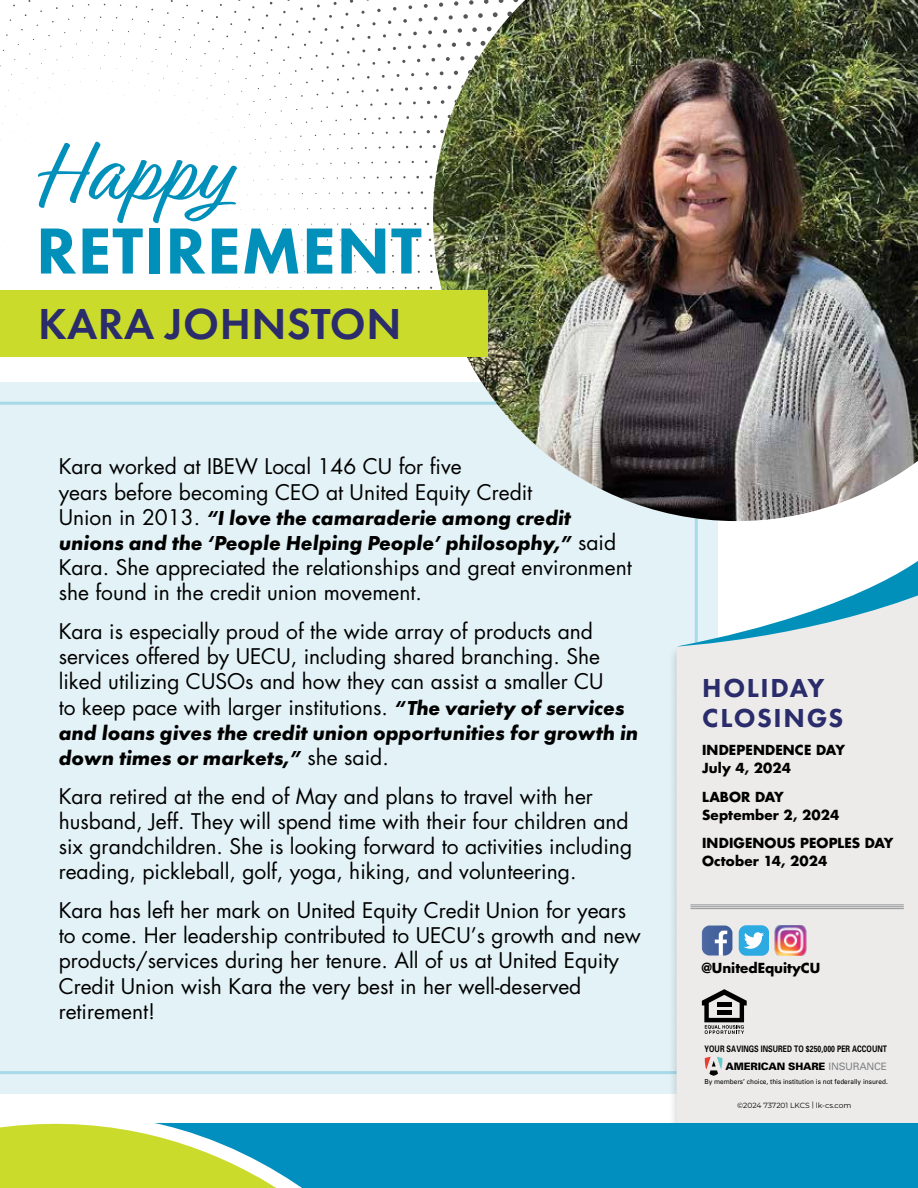
<style>
.page{position:relative;width:918px;height:1188px;background:#fff}
.page>*{position:absolute;margin:0;border:0;box-sizing:border-box;transform-origin:0 0}
.t1{font:90px "Relation";color:#0090ba}
.t2{font:800 67.5px "Futura PT";letter-spacing:.01em;color:#0090ba}
.t3{font:600 45px "Futura PT";letter-spacing:.01em;color:#2a2c6b}
.t4{font:800 27px/30px "Futura PT";letter-spacing:.06em;color:#2a2c6b}
.t5{font:21px/25.2px "Futura";color:#000}
.t6{font:italic 700 21px/25.2px "Futura PT";color:#000}
.t7{font:700 13.5px/18px "Futura";letter-spacing:.005em;color:#000}
.t8{font:900 10.2px "Univers";letter-spacing:-.02em;color:#000}
.t9{font:700 9px "Univers";letter-spacing:.01em;color:#000;scale:.77 1}
.t10{font:7.5px "Montserrat";letter-spacing:-.005em;color:#000}
.t11{font:6.9px "Univers";color:#000;scale:.94 1}
.s1{font-family:"Futura";font-weight:400;font-style:normal}
.s2{font-family:"Futura PT";font-weight:700;font-style:italic}
.s3{font-weight:400;color:#808285}
</style>
<div class="page">
<div style="left:0;top:382px;width:717px;height:712px;background:#e3f2f6"></div>
<svg style="left:0;top:402px;width:698px;height:672px"></svg>
<svg style="left:405px;top:87px;width:3px;height:4px"></svg>
<svg style="left:419px;top:87px;width:4px;height:3px"></svg>
<svg style="left:377px;top:9px;width:4px;height:3px"></svg>
<svg style="left:426px;top:72px;width:3px;height:4px"></svg>
<svg style="left:393px;top:7px;width:3px;height:4px"></svg>
<svg style="left:403px;top:19px;width:4px;height:4px"></svg>
<svg style="left:413px;top:32px;width:4px;height:3px"></svg>
<svg style="left:408px;top:5px;width:4px;height:4px"></svg>
<svg style="left:419px;top:18px;width:3px;height:4px"></svg>
<svg style="left:428px;top:30px;width:4px;height:4px"></svg>
<svg style="left:424px;top:4px;width:4px;height:4px"></svg>
<img style="left:433px;top:0;width:485px;height:521px">
<div style="left:0;top:290px;width:487px;height:66px;background:#cadb2b"></div>
<div style="left:668px;top:568px;width:250px;height:572px;background:#000;opacity:.2"></div>
<div style="left:677px;top:646px;width:241px;height:477px;background:#ecebea"></div>
<svg style="left:704px;top:1057px;width:19px;height:19px"></svg>
<hr style="left:691px;top:904px;width:213px;height:1px;background:#939598">
<hr style="left:691px;top:906px;width:213px;height:1px;background:#939598">
<hr style="left:691px;top:908px;width:213px;height:1px;background:#939598">
<svg style="left:702px;top:926px;width:30px;height:29px"></svg>
<img style="left:773px;top:925px;width:36px;height:31px">
<svg style="left:702px;top:989px;width:45px;height:45px"></svg>
<hr style="left:717px;top:1010px;width:14px;height:4px;background:#000">
<hr style="left:717px;top:1003px;width:15px;height:4px;background:#000">
<svg style="left:739px;top:925px;width:30px;height:31px"></svg>
<svg style="left:677px;top:550px;width:241px;height:96px"></svg>
<div style="left:345px;top:1123px;width:573px;height:65px;background:#008fbe"></div>
<svg style="left:0;top:1123px;width:345px;height:65px"></svg>
<h1 class="t1" style="left:40px;top:122px;width:190px">Happy</h1>
<h2 class="t2" style="left:36px;top:209px;width:387px">RETIREMENT</h2>
<h3 class="t3" style="left:38px;top:296px;width:365px">KARA JOHNSTON</h3>
<p class="t5" style="left:59px;top:454px;width:475px">Kara worked at IBEW Local 146 CU for five<br>years before becoming CEO at United Equity Credit</p>
<p class="t6" style="left:59px;top:505px;width:559px"><span class="s1">Union in 2013.</span> “I love the camaraderie among credit unions and the ‘People Helping People’ philosophy,” <span class="s1">said</span></p>
<p class="t5" style="left:59px;top:555px;width:575px">Kara. She appreciated the relationships and great environment she found in the credit union movement.</p>
<p class="t5" style="left:59px;top:618px;width:568px">Kara is especially proud of the wide array of products and services offered by UECU, including shared branching. She liked utilizing CUSOs and how they can assist a smaller CU to keep pace with larger institutions. <span class="s2">“The variety of services</span></p>
<p class="t6" style="left:59px;top:720px;width:581px">and loans gives the credit union opportunities for growth in down times or markets,” <span class="s1">she said.</span></p>
<p class="t5" style="left:59px;top:783px;width:575px">Kara retired at the end of May and plans to travel with her husband, Jeff. They will spend time with their four children and six grandchildren. She is looking forward to activities including reading, pickleball, golf, yoga, hiking, and volunteering.</p>
<p class="t5" style="left:59px;top:897px;width:584px">Kara has left her mark on United Equity Credit Union for years to come. Her leadership contributed to UECU’s growth and new products/services during her tenure. All of us at United Equity Credit Union wish Kara the very best in her well-deserved retirement!</p>
<p class="t4" style="left:702px;top:672px;width:143px">HOLIDAY<br>CLOSINGS</p>
<p class="t7" style="left:702px;top:741px;width:144px">INDEPENDENCE DAY<br>July 4, 2024</p>
<p class="t7" style="left:702px;top:787px;width:139px">LABOR DAY<br>September 2, 2024</p>
<p class="t7" style="left:702px;top:834px;width:193px">INDIGENOUS PEOPLES DAY<br>October 14, 2024</p>
<p class="t7" style="left:702px;top:958px;width:120px">@UnitedEquityCU</p>
<p class="t9" style="left:705px;top:1043px;width:239px">YOUR SAVINGS INSURED TO $250,000 PER ACCOUNT</p>
<p class="t8" style="left:725px;top:1060px;width:163px">AMERICAN SHARE <span class="s3">INSURANCE</span></p>
<p class="t11" style="left:704px;top:1077px;width:197px">By members’ choice, this institution is not federally insured.</p>
<p class="t10" style="left:737px;top:1100px;width:116px">©2024 737201 LKCS | lk-cs.com</p>
</div>
